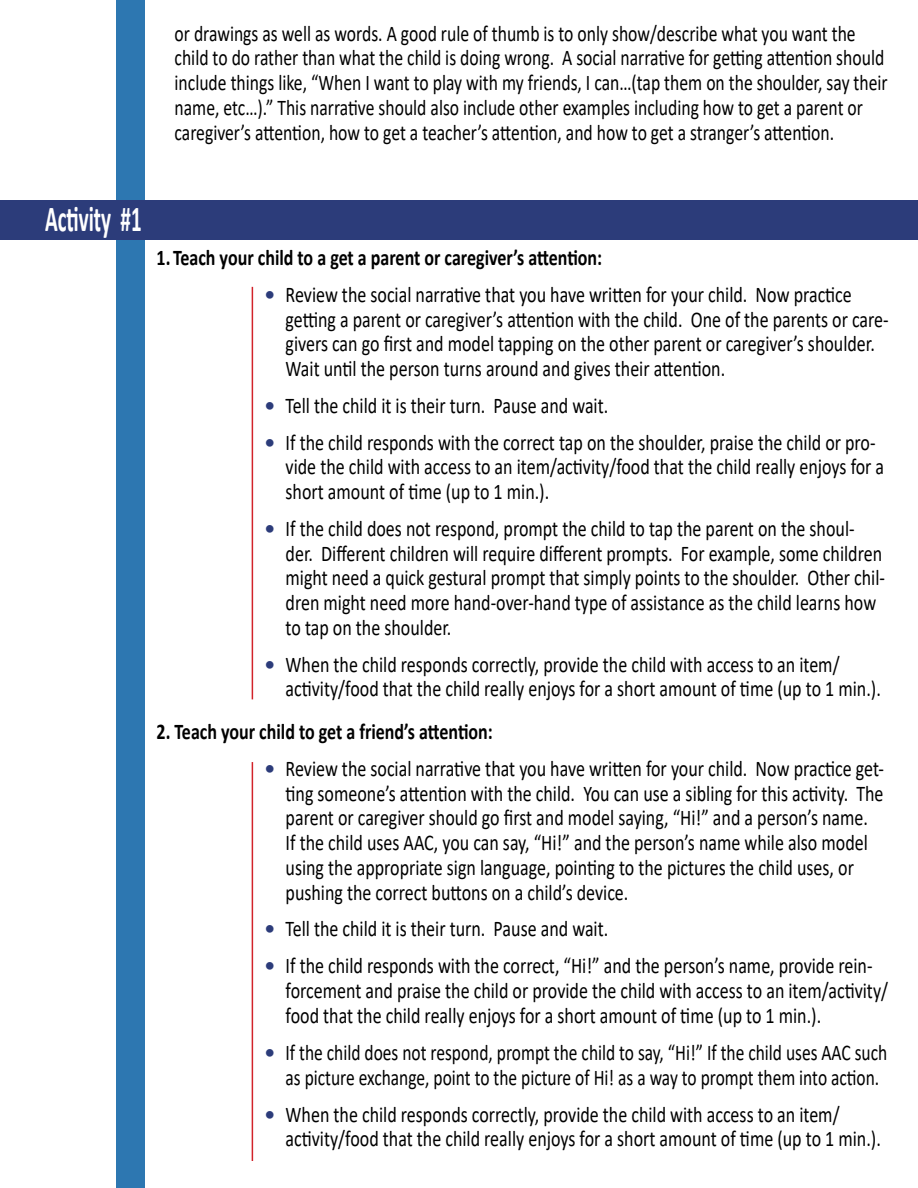
<style>
.page{position:relative;width:918px;height:1188px;background:#fff}
.page>*{position:absolute;margin:0;border:0;box-sizing:border-box;transform-origin:0 0}
.t1{font:700 36.75px "Calibri";color:#fff;scale:.57 1}
.t2{font:22.5px/24.8px "Calibri";color:#000;scale:.8 1}
.t3{font:22.5px/24.8px "Calibri";color:#000;scale:.78 1}
.t4{font:700 22.5px "Calibri";color:#000;scale:.8 1}
</style>
<div class="page">
<div style="left:117px;top:0;width:28px;height:1188px;background:#2d77b1"></div>
<div style="left:0;top:201px;width:918px;height:39px;background:#2c3c7a"></div>
<hr style="left:252px;top:287px;width:1px;height:412px;background:#d2232a">
<hr style="left:252px;top:762px;width:1px;height:399px;background:#d2232a">
<p class="t3" style="left:175px;top:20px;width:916px">or drawings as well as words. A good rule of thumb is to only show/describe what you want the child to do rather than what the child is doing wrong. A social narrative for getting attention should include things like, “When I want to play with my friends, I can…(tap them on the shoulder, say their name, etc…).” This narrative should also include other examples including how to get a parent or caregiver’s attention, how to get a teacher’s attention, and how to get a stranger’s attention.</p>
<p class="t1" style="left:45px;top:193px;width:171px">Activity #1</p>
<p class="t4" style="left:157px;top:242px;width:559px">1. Teach your child to a get a parent or caregiver’s attention:</p>
<p class="t2" style="left:286px;top:282px;width:755px">Review the social narrative that you have written for your child. Now practice getting a parent or caregiver’s attention with the child. One of the parents or care&shy;givers can go first and model tapping on the other parent or caregiver’s shoulder.<br>Wait until the person turns around and gives their attention.</p>
<p class="t2" style="left:286px;top:393px;width:405px">Tell the child it is their turn. Pause and wait.</p>
<p class="t2" style="left:286px;top:429px;width:750px">If the child responds with the correct tap on the shoulder, praise the child or pro&shy;vide the child with access to an item/activity/food that the child really enjoys for a short amount of time (up to 1 min.).</p>
<p class="t2" style="left:286px;top:516px;width:751px">If the child does not respond, prompt the child to tap the parent on the shoul&shy;der. Different children will require different prompts. For example, some children might need a quick gestural prompt that simply points to the shoulder. Other chil&shy;dren might need more hand-over-hand type of assistance as the child learns how to tap on the shoulder.</p>
<p class="t2" style="left:286px;top:651px;width:746px">When the child responds correctly, provide the child with access to an item/ activity/food that the child really enjoys for a short amount of time (up to 1 min.).</p>
<p class="t4" style="left:157px;top:716px;width:422px">2. Teach your child to get a friend’s attention:</p>
<p class="t2" style="left:286px;top:756px;width:750px">Review the social narrative that you have written for your child. Now practice get&shy;ting someone’s attention with the child. You can use a sibling for this activity. The parent or caregiver should go first and model saying, “Hi!” and a person’s name.<br>If the child uses AAC, you can say, “Hi!” and the person’s name while also model using the appropriate sign language, pointing to the pictures the child uses, or pushing the correct buttons on a child’s device.</p>
<p class="t2" style="left:286px;top:916px;width:405px">Tell the child it is their turn. Pause and wait.</p>
<p class="t2" style="left:286px;top:953px;width:755px">If the child responds with the correct, “Hi!” and the person’s name, provide rein&shy;forcement and praise the child or provide the child with access to an item/activity/ food that the child really enjoys for a short amount of time (up to 1 min.).</p>
<p class="t3" style="left:286px;top:1040px;width:773px">If the child does not respond, prompt the child to say, “Hi!” If the child uses AAC such as picture exchange, point to the picture of Hi! as a way to prompt them into action.</p>
<p class="t2" style="left:286px;top:1101px;width:746px">When the child responds correctly, provide the child with access to an item/ activity/food that the child really enjoys for a short amount of time (up to 1 min.).</p>
</div>
